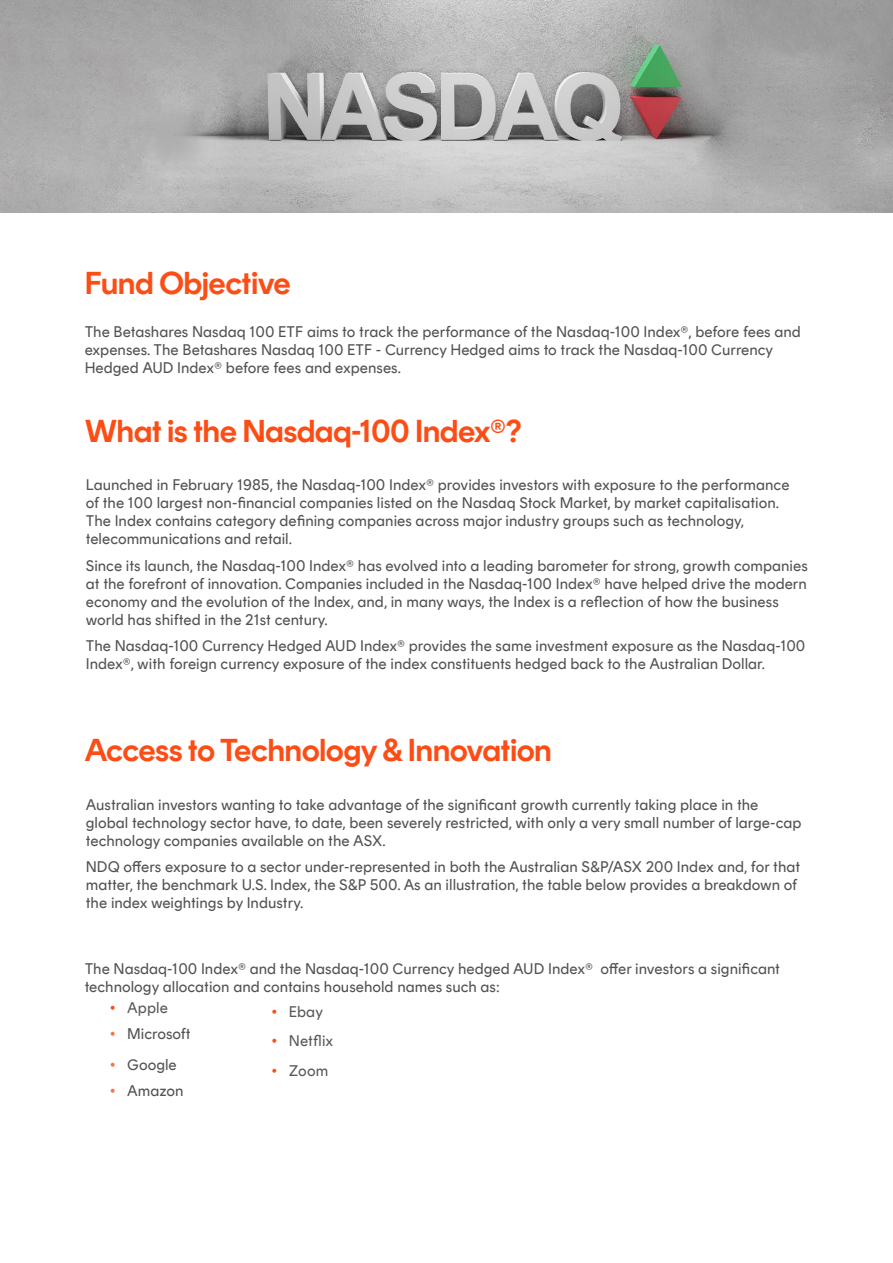
<style>
.page{position:relative;width:893px;height:1263px;background:#fff}
.page>*{position:absolute;margin:0;border:0;box-sizing:border-box;transform-origin:0 0}
.t1{font:600 31.5px "Rund Display";color:#fc4d16}
.t2{font:15px/18px "Rund Text";color:#525252}
.t3{font:15px "Rund Text";letter-spacing:.005em;color:#58595b}
.s1{font-family:"Rund Display";color:#fc4d16}
.s2{font-family:"Rund Display";color:#fd7145}
</style>
<div class="page">
<img style="left:0;top:0;width:892px;height:213px">
<h1 class="t1" style="left:85px;top:265px;width:207px">Fund Objective</h1>
<p class="t2" style="left:85px;top:323px;width:718px">The Betashares Nasdaq 100 ETF aims to track the performance of the Nasdaq-100 Index®, before fees and expenses. The Betashares Nasdaq 100 ETF - Currency Hedged aims to track the Nasdaq-100 Currency<br>Hedged AUD Index® before fees and expenses.</p>
<h1 class="t1" style="left:85px;top:412px;width:438px">What is the Nasdaq-100 Index®?</h1>
<p class="t2" style="left:86px;top:476px;width:705px">Launched in February 1985, the Nasdaq-100 Index® provides investors with exposure to the performance of the 100 largest non-financial companies listed on the Nasdaq Stock Market, by market capitalisation.<br>The Index contains category defining companies across major industry groups such as technology, telecommunications and retail.</p>
<p class="t2" style="left:86px;top:557px;width:724px">Since its launch, the Nasdaq-100 Index® has evolved into a leading barometer for strong, growth companies at the forefront of innovation. Companies included in the Nasdaq-100 Index® have helped drive the modern economy and the evolution of the Index, and, in many ways, the Index is a reflection of how the business world has shifted in the 21st century.</p>
<p class="t2" style="left:86px;top:637px;width:721px">The Nasdaq-100 Currency Hedged AUD Index® provides the same investment exposure as the Nasdaq-100<br>Index®, with foreign currency exposure of the index constituents hedged back to the Australian Dollar.</p>
<h1 class="t1" style="left:85px;top:731px;width:468px">Access to Technology &amp; Innovation</h1>
<p class="t2" style="left:86px;top:795px;width:717px">Australian investors wanting to take advantage of the significant growth currently taking place in the global technology sector have, to date, been severely restricted, with only a very small number of large-cap technology companies available on the ASX.</p>
<p class="t2" style="left:86px;top:858px;width:716px">NDQ offers exposure to a sector under-represented in both the Australian S&amp;P/ASX 200 Index and, for that matter, the benchmark U.S. Index, the S&amp;P 500. As an illustration, the table below provides a breakdown of the index weightings by Industry.</p>
<p class="t2" style="left:85px;top:960px;width:697px">The Nasdaq-100 Index® and the Nasdaq-100 Currency hedged AUD Index® offer investors a significant technology allocation and contains household names such as:</p>
<p class="t3" style="left:110px;top:999px;width:59px"><span class="s1">•</span> Apple</p>
<p class="t2" style="left:110px;top:1025px;width:82px"><span class="s2">•</span> Microsoft</p>
<p class="t2" style="left:110px;top:1055px;width:68px"><span class="s2">•</span> Google</p>
<p class="t2" style="left:110px;top:1082px;width:75px"><span class="s2">•</span> Amazon</p>
<p class="t3" style="left:272px;top:1003px;width:53px"><span class="s1">•</span> Ebay</p>
<p class="t3" style="left:272px;top:1032px;width:63px"><span class="s1">•</span> Netflix</p>
<p class="t3" style="left:272px;top:1063px;width:58px"><span class="s1">•</span> Zoom</p>
</div>
